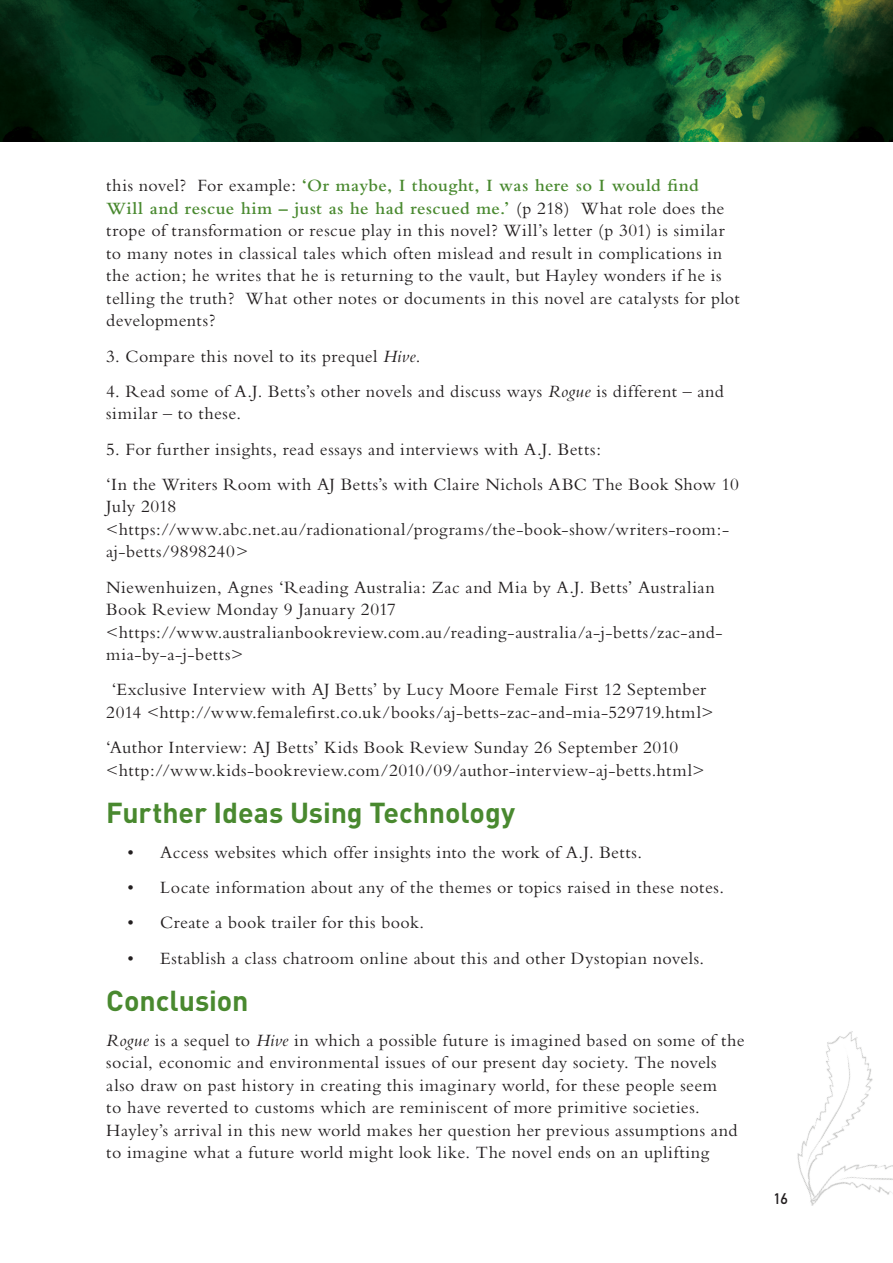
<style>
.page{position:relative;width:893px;height:1263px;background:#fff}
.page>*{position:absolute;margin:0;border:0;box-sizing:border-box;transform-origin:0 0}
.Small_Heading{font:700 28.5px "DIN";letter-spacing:-.005em;color:#49892f}
.Body{font:18px/22.5px "Bembo";letter-spacing:.025em;color:#231f20}
.t1{font:700 15px "DIN Alternate";color:#231f20}
.s1{font-weight:600;color:#49892f}
.s2{font-style:italic}
</style>
<div class="page">
<img style="left:797px;top:1031px;width:76px;height:161px">
<img style="left:809px;top:1105px;width:84px;height:101px">
<img style="left:0;top:0;width:893px;height:141px">
<p class="Body" style="left:106px;top:174px;width:635px">this novel? For example: <span class="s1">‘Or maybe, I thought, I was here so I would find Will and rescue him – just as he had rescued me.’</span> (p 218) What role does the trope of transformation or rescue play in this novel? Will’s letter (p 301) is similar to many notes in classical tales which often mislead and result in complications in the action; he writes that he is returning to the vault, but Hayley wonders if he is telling the truth? What other notes or documents in this novel are catalysts for plot developments?</p>
<p class="Body" style="left:106px;top:344px;width:316px">3. Compare this novel to its prequel <span class="s2">Hive</span>.</p>
<p class="Body" style="left:106px;top:380px;width:619px">4. Read some of A.J. Betts’s other novels and discuss ways <span class="s2">Rogue</span> is different – and similar – to these.</p>
<p class="Body" style="left:106px;top:437px;width:496px">5. For further insights, read essays and interviews with A.J. Betts:</p>
<p class="Body" style="left:106px;top:473px;width:634px">‘In the Writers Room with AJ Betts’s with Claire Nichols ABC The Book Show 10<br>July 2018</p>
<p class="Body" style="left:106px;top:518px;width:624px">&lt;https://www.abc.net.au/radionational/programs/the-book-show/writers-room:- aj-betts/9898240&gt;</p>
<p class="Body" style="left:106px;top:575px;width:610px">Niewenhuizen, Agnes ‘Reading Australia: Zac and Mia by A.J. Betts’ Australian<br>Book Review Monday 9 January 2017</p>
<p class="Body" style="left:106px;top:620px;width:618px">&lt;https://www.australianbookreview.com.au/reading-australia/a-j-betts/zac-and&shy;mia-by-a-j-betts&gt;</p>
<p class="Body" style="left:106px;top:678px;width:609px">‘Exclusive Interview with AJ Betts’ by Lucy Moore Female First 12 September<br>2014 &lt;http://www.femalefirst.co.uk/books/aj-betts-zac-and-mia-529719.html&gt;</p>
<p class="Body" style="left:106px;top:736px;width:600px">‘Author Interview: AJ Betts’ Kids Book Review Sunday 26 September 2010 &lt;http://www.kids-bookreview.com/2010/09/author-interview-aj-betts.html&gt;</p>
<p class="Small_Heading" style="left:106px;top:794px;width:410px">Further Ideas Using Technology</p>
<p class="Body" style="left:128px;top:841px;width:516px">• Access websites which offer insights into the work of A.J. Betts.</p>
<p class="Body" style="left:128px;top:876px;width:598px">• Locate information about any of the themes or topics raised in these notes.</p>
<p class="Body" style="left:128px;top:911px;width:298px">• Create a book trailer for this book.</p>
<p class="Body" style="left:128px;top:946px;width:578px">• Establish a class chatroom online about this and other Dystopian novels.</p>
<p class="Small_Heading" style="left:106px;top:982px;width:144px">Conclusion</p>
<p class="Body" style="left:106px;top:1029px;width:640px"><span class="s2">Rogue</span> is a sequel to <span class="s2">Hive</span> in which a possible future is imagined based on some of the social, economic and environmental issues of our present day society. The novels also draw on past history in creating this imaginary world, for these people seem<br>to have reverted to customs which are reminiscent of more primitive societies.<br>Hayley’s arrival in this new world makes her question her previous assumptions and to imagine what a future world might look like. The novel ends on an uplifting</p>
<p class="t1" style="left:774px;top:1188px;width:15px">16</p>
</div>
